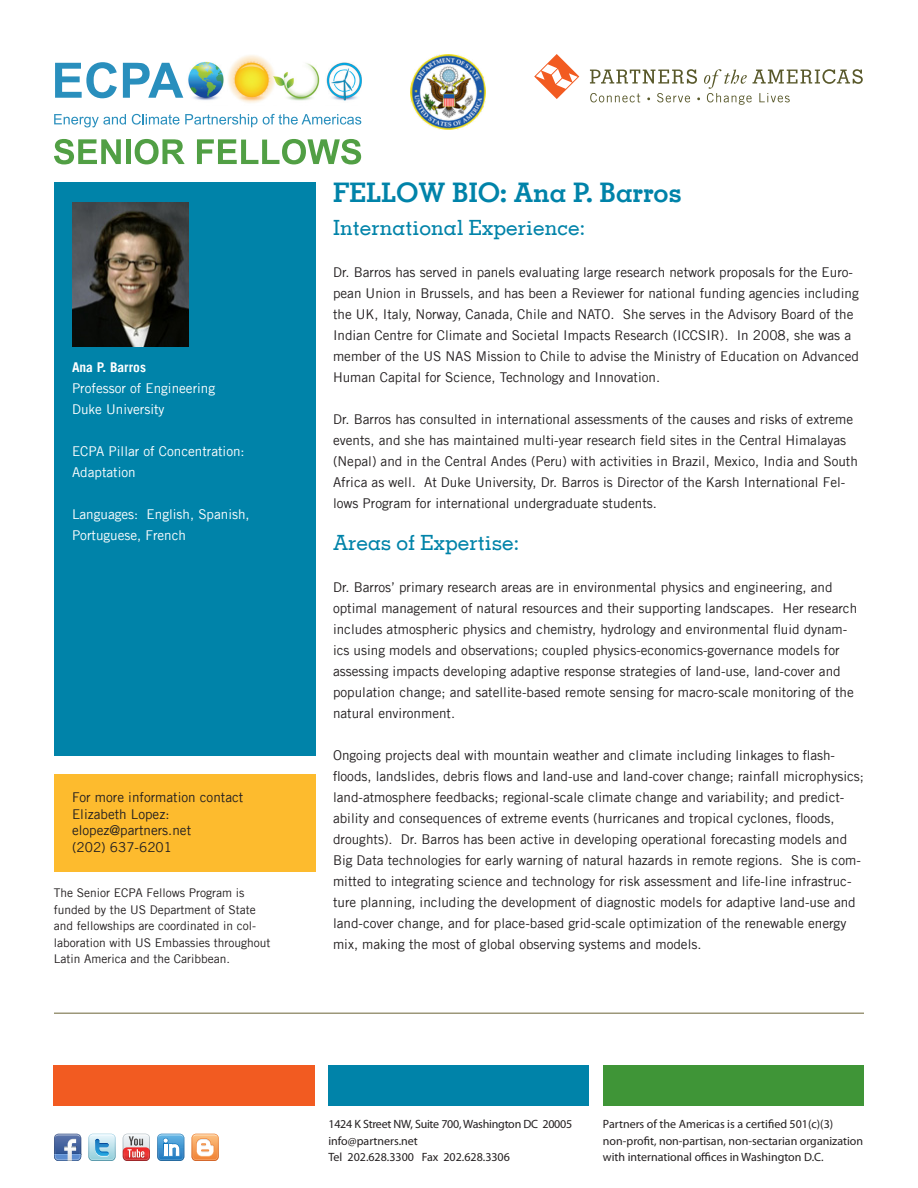
<style>
.page{position:relative;width:918px;height:1188px;background:#fff}
.page>*{position:absolute;margin:0;border:0;box-sizing:border-box;transform-origin:0 0}
.t1{font:700 27px "Memphis";color:#0083a9}
.t2{font:500 21px "Memphis";color:#0083a9}
.Program_Sub_Head{font:13.5px/21px "Trade Gothic";color:#231f20}
.t3{font:13.5px/21px "Trade Gothic";color:#fff}
.t4{font:700 13.5px "Trade Gothic";color:#fff}
.Address{font:12px/16.5px "Myriad Pro";color:#231f20}
.t5{font:12px/16.5px "Trade Gothic";color:#231f20}
.Address-2{font:12px "Myriad Pro";letter-spacing:-.02em;color:#231f20}
</style>
<div class="page">
<svg style="left:534px;top:54px;width:45px;height:45px"></svg>
<svg style="left:590px;top:69px;width:273px;height:36px"></svg>
<hr style="left:54px;top:1012px;width:810px;height:2px;background:#9c9779">
<svg style="left:54px;top:1134px;width:27px;height:27px"></svg>
<svg style="left:88px;top:1134px;width:28px;height:27px"></svg>
<svg style="left:123px;top:1134px;width:27px;height:27px"></svg>
<svg style="left:157px;top:1134px;width:27px;height:27px"></svg>
<svg style="left:192px;top:1134px;width:27px;height:27px"></svg>
<div style="left:54px;top:182px;width:261px;height:574px;background:#0083a9"></div>
<div style="left:54px;top:1066px;width:261px;height:40px;background:#f25b21"></div>
<div style="left:328px;top:1066px;width:261px;height:40px;background:#0083a9"></div>
<div style="left:603px;top:1066px;width:261px;height:40px;background:#3f9537"></div>
<img style="left:73px;top:202px;width:116px;height:145px">
<div style="left:54px;top:774px;width:261px;height:98px;background:#fdbb2e"></div>
<img style="left:410px;top:54px;width:76px;height:76px">
<svg style="left:54px;top:114px;width:72px;height:13px"></svg>
<svg style="left:132px;top:114px;width:229px;height:13px"></svg>
<img style="left:183px;top:55px;width:179px;height:48px">
<svg style="left:55px;top:62px;width:62px;height:36px"></svg>
<svg style="left:123px;top:63px;width:60px;height:35px"></svg>
<svg style="left:54px;top:139px;width:67px;height:25px"></svg>
<div style="left:126px;top:139px;width:5px;height:25px;background:#519f44"></div>
<svg style="left:135px;top:139px;width:50px;height:25px"></svg>
<svg style="left:197px;top:139px;width:164px;height:25px"></svg>
<p class="t4" style="left:72px;top:359px;width:76px">Ana P. Barros</p>
<p class="t3" style="left:72px;top:377px;width:145px">Professor of Engineering</p>
<p class="t3" style="left:72px;top:398px;width:94px">Duke University</p>
<p class="t3" style="left:72px;top:440px;width:174px">ECPA Pillar of Concentration:<br>Adaptation</p>
<p class="t3" style="left:72px;top:503px;width:179px">Languages: English, Spanish,<br>Portuguese, French</p>
<p class="Program_Sub_Head" style="left:72px;top:787px;width:173px">For more information contact</p>
<p class="Program_Sub_Head" style="left:72px;top:803px;width:99px">Elizabeth Lopez:</p>
<p class="Program_Sub_Head" style="left:72px;top:820px;width:121px">elopez@partners.net</p>
<p class="Program_Sub_Head" style="left:72px;top:836px;width:102px">(202) 637-6201</p>
<p class="t5" style="left:54px;top:885px;width:218px">The Senior ECPA Fellows Program is funded by the US Department of State and fellowships are coordinated in col&shy;laboration with US Embassies throughout Latin America and the Caribbean.</p>
<p class="t1" style="left:333px;top:175px;width:351px">FELLOW BIO: Ana P. Barros</p>
<p class="t2" style="left:333px;top:214px;width:253px">International Experience:</p>
<p class="Program_Sub_Head" style="left:333px;top:261px;width:528px">Dr. Barros has served in panels evaluating large research network proposals for the Euro&shy;pean Union in Brussels, and has been a Reviewer for national funding agencies including the UK, Italy, Norway, Canada, Chile and NATO. She serves in the Advisory Board of the Indian Centre for Climate and Societal Impacts Research (ICCSIR). In 2008, she was a member of the US NAS Mission to Chile to advise the Ministry of Education on Advanced Human Capital for Science, Technology and Innovation.</p>
<p class="Program_Sub_Head" style="left:333px;top:408px;width:526px">Dr. Barros has consulted in international assessments of the causes and risks of extreme events, and she has maintained multi-year research field sites in the Central Himalayas (Nepal) and in the Central Andes (Peru) with activities in Brazil, Mexico, India and South Africa as well. At Duke University, Dr. Barros is Director of the Karsh International Fel&shy;lows Program for international undergraduate students.</p>
<p class="t2" style="left:333px;top:529px;width:188px">Areas of Expertise:</p>
<p class="Program_Sub_Head" style="left:333px;top:576px;width:526px">Dr. Barros’ primary research areas are in environmental physics and engineering, and optimal management of natural resources and their supporting landscapes. Her research includes atmospheric physics and chemistry, hydrology and environmental fluid dynam&shy;ics using models and observations; coupled physics-economics-governance models for assessing impacts developing adaptive response strategies of land-use, land-cover and population change; and satellite-based remote sensing for macro-scale monitoring of the natural environment.</p>
<p class="Program_Sub_Head" style="left:333px;top:744px;width:532px">Ongoing projects deal with mountain weather and climate including linkages to flash&shy;floods, landslides, debris flows and land-use and land-cover change; rainfall microphysics; land-atmosphere feedbacks; regional-scale climate change and variability; and predict&shy;ability and consequences of extreme events (hurricanes and tropical cyclones, floods, droughts). Dr. Barros has been active in developing operational forecasting models and Big Data technologies for early warning of natural hazards in remote regions. She is com&shy;mitted to integrating science and technology for risk assessment and life-line infrastruc&shy;ture planning, including the development of diagnostic models for adaptive land-use and land-cover change, and for place-based grid-scale optimization of the renewable energy mix, making the most of global observing systems and models.</p>
<p class="Address-2" style="left:328px;top:1117px;width:245px">1424 K Street NW, Suite 700, Washington DC 20005</p>
<p class="Address" style="left:328px;top:1132px;width:91px">info@partners.net</p>
<p class="Address" style="left:328px;top:1149px;width:183px">Tel 202.628.3300 Fax 202.628.3306</p>
<p class="Address" style="left:603px;top:1116px;width:262px">Partners of the Americas is a certified 501(c)(3) non-profit, non-partisan, non-sectarian organization with international offices in Washington D.C.</p>
</div>
